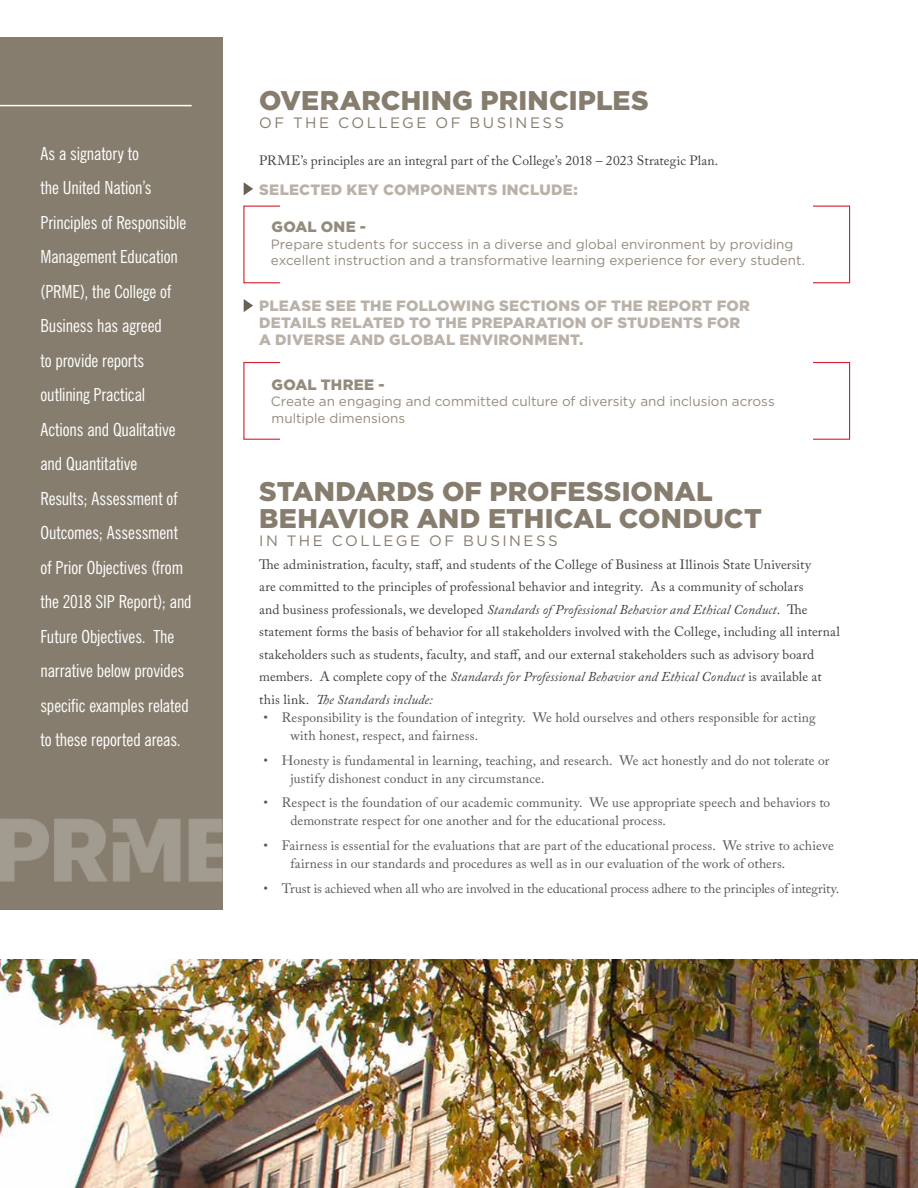
<style>
.page{position:relative;width:918px;height:1188px;background:#fff}
.page>*{position:absolute;margin:0;border:0;box-sizing:border-box;transform-origin:0 0}
.t1{font:900 27px/27px "Gotham";letter-spacing:.005em;color:#867d6e}
.t2{font:condensed 18px/34.5px "News Gothic BT";letter-spacing:-.005em;color:#fff}
.t3{font:900 15px/17.2px "Gotham";letter-spacing:.015em;color:#bab2a9}
.t4{font:15px "Gotham";letter-spacing:.165em;color:#867d6e}
.t5{font:900 15px "Gotham";letter-spacing:.015em;color:#948b7d}
.t6{font:13.5px/18px "Adobe Caslon Pro";letter-spacing:-.005em;color:#58595b}
.t7{font:13.5px/22.5px "Adobe Caslon Pro";letter-spacing:.015em;color:#414042}
.t8{font:13.5px/16.5px "Gotham";color:#948b7d}
.s1{font-style:italic}
</style>
<div class="page">
<div style="left:747px;top:206px;width:103px;height:77px;border:1px solid #d4202d"></div>
<div style="left:710px;top:199px;width:103px;height:90px;background:#fff"></div>
<div style="left:747px;top:362px;width:103px;height:78px;border:1px solid #d4202d"></div>
<div style="left:710px;top:356px;width:103px;height:89px;background:#fff"></div>
<div style="left:243px;top:362px;width:104px;height:78px;border:1px solid #d4202d"></div>
<div style="left:280px;top:356px;width:103px;height:89px;background:#fff"></div>
<div style="left:0;top:37px;width:222px;height:873px;background:#867d6e"></div>
<img style="left:0;top:819px;width:222px;height:63px">
<hr style="left:0;top:105px;width:192px;height:1px;background:#fff">
<img style="left:0;top:959px;width:918px;height:229px">
<svg style="left:244px;top:182px;width:9px;height:13px"></svg>
<svg style="left:244px;top:299px;width:9px;height:13px"></svg>
<p class="t2" style="left:40px;top:136px;width:153px">As a signatory to<br>the United Nation’s<br>Principles of Responsible<br>Management Education (PRME), the College of<br>Business has agreed<br>to provide reports outlining Practical<br>Actions and Qualitative and Quantitative<br>Results; Assessment of<br>Outcomes; Assessment of Prior Objectives (from the 2018 SIP Report); and<br>Future Objectives. The narrative below provides specific examples related to these reported areas.</p>
<h1 class="t1" style="left:259px;top:87px;width:391px">OVERARCHING PRINCIPLES</h1>
<p class="t4" style="left:259px;top:113px;width:307px">OF THE COLLEGE OF BUSINESS</p>
<p class="t7" style="left:259px;top:149px;width:461px">PRME’s principles are an integral part of the College’s 2018 – 2023 Strategic Plan.</p>
<p class="t3" style="left:259px;top:181px;width:320px">SELECTED KEY COMPONENTS INCLUDE:</p>
<p class="t5" style="left:272px;top:217px;width:96px">GOAL ONE -</p>
<p class="t8" style="left:271px;top:235px;width:536px">Prepare students for success in a diverse and global environment by providing excellent instruction and a transformative learning experience for every student.</p>
<p class="t3" style="left:259px;top:297px;width:492px">PLEASE SEE THE FOLLOWING SECTIONS OF THE REPORT FOR<br>DETAILS RELATED TO THE PREPARATION OF STUDENTS FOR<br>A DIVERSE AND GLOBAL ENVIRONMENT.</p>
<p class="t5" style="left:272px;top:374px;width:114px">GOAL THREE -</p>
<p class="t8" style="left:271px;top:392px;width:505px;line-height:17.2px">Create an engaging and committed culture of diversity and inclusion across multiple dimensions</p>
<h1 class="t1" style="left:259px;top:478px;width:504px">STANDARDS OF PROFESSIONAL<br>BEHAVIOR AND ETHICAL CONDUCT</h1>
<p class="t4" style="left:259px;top:532px;width:300px">IN THE COLLEGE OF BUSINESS</p>
<p class="t7" style="left:259px;top:553px;width:582px">The administration, faculty, staff, and students of the College of Business at Illinois State University<br>are committed to the principles of professional behavior and integrity. As a community of scholars<br>and business professionals, we developed <span class="s1">Standards of Professional Behavior and Ethical Conduct</span>. The statement forms the basis of behavior for all stakeholders involved with the College, including all internal stakeholders such as students, faculty, and staff, and our external stakeholders such as advisory board members. A complete copy of the <span class="s1">Standards for Professional Behavior and Ethical Conduct</span> is available at this link. <span class="s1">The Standards include:</span></p>
<p class="t6" style="left:291px;top:708px;width:527px;text-indent:-27px">• Responsibility is the foundation of integrity. We hold ourselves and others responsible for acting with honest, respect, and fairness.</p>
<p class="t6" style="left:291px;top:751px;width:540px;text-indent:-27px">• Honesty is fundamental in learning, teaching, and research. We act honestly and do not tolerate or justify dishonest conduct in any circumstance.</p>
<p class="t6" style="left:291px;top:794px;width:541px;text-indent:-27px">• Respect is the foundation of our academic community. We use appropriate speech and behaviors to demonstrate respect for one another and for the educational process.</p>
<p class="t6" style="left:291px;top:837px;width:545px;text-indent:-27px">• Fairness is essential for the evaluations that are part of the educational process. We strive to achieve fairness in our standards and procedures as well as in our evaluation of the work of others.</p>
<p class="t6" style="left:264px;top:879px;width:577px">• Trust is achieved when all who are involved in the educational process adhere to the principles of integrity.</p>
</div>
